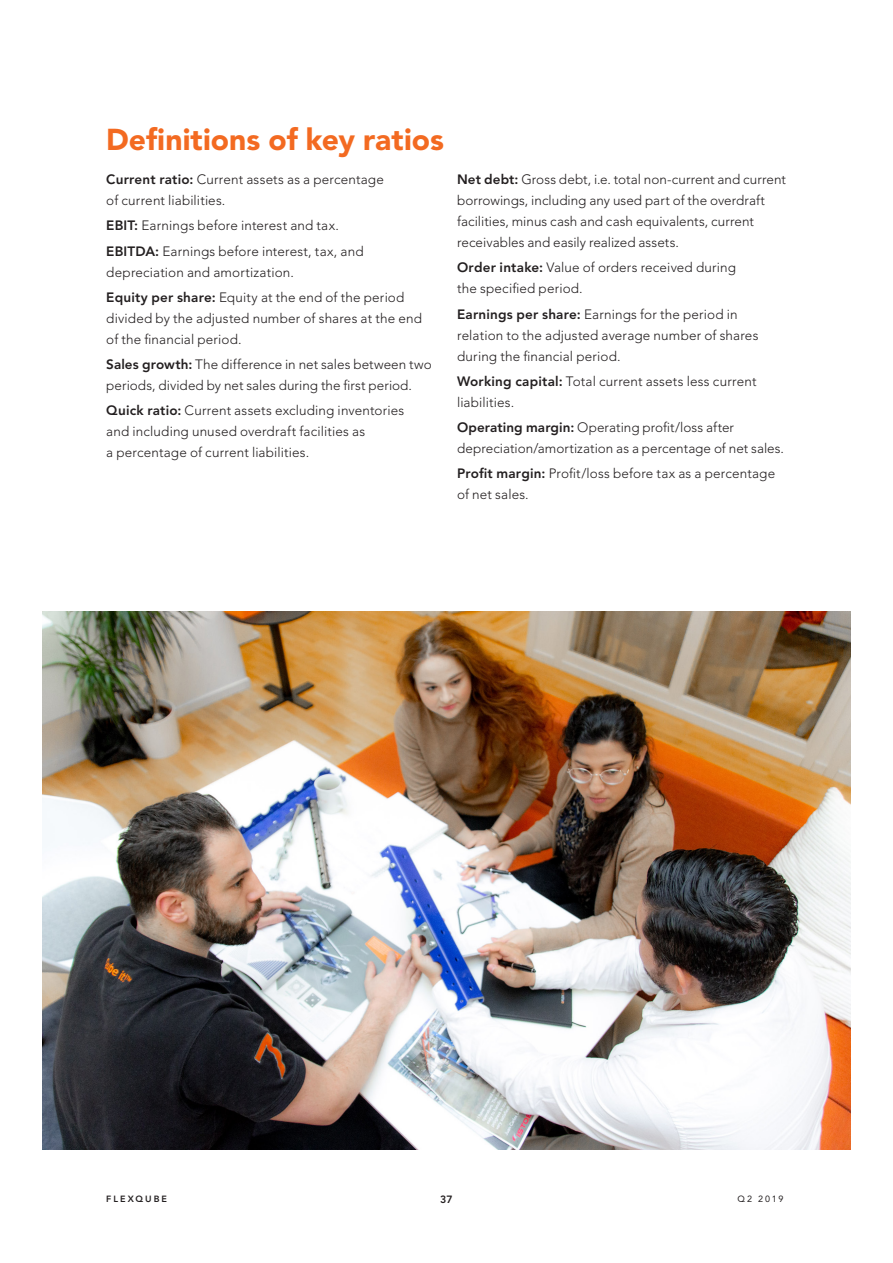
<style>
.page{position:relative;width:893px;height:1263px;background:#fff}
.page>*{position:absolute;margin:0;border:0;box-sizing:border-box;transform-origin:0 0}
.h2_-_span{font:900 30px "Avenir LT Std";color:#f36a21}
.p_-_special{font:300 13.5px/21px "Avenir LT Std";letter-spacing:.01em;color:#231f20}
.t1{font:800 10.5px "Avenir LT Std";color:#231f20}
.t2{font:800 9px "Avenir LT Std";letter-spacing:.22em;color:#231f20}
.t3{font:9px "Avenir LT Std";letter-spacing:.21em;color:#231f20}
.s1{font-weight:800}
</style>
<div class="page">
<img style="left:43px;top:611px;width:807px;height:538px">
<p class="h2_-_span" style="left:106px;top:122px;width:339px">Definitions of key ratios</p>
<p class="p_-_special" style="left:106px;top:169px;width:279px"><span class="s1">Current ratio:</span> Current assets as a percentage of current liabilities.</p>
<p class="p_-_special" style="left:106px;top:215px;width:234px"><span class="s1">EBIT:</span> Earnings before interest and tax.</p>
<p class="p_-_special" style="left:106px;top:240px;width:259px"><span class="s1">EBITDA:</span> Earnings before interest, tax, and depreciation and amortization.</p>
<p class="p_-_special" style="left:106px;top:287px;width:317px"><span class="s1">Equity per share:</span> Equity at the end of the period divided by the adjusted number of shares at the end of the financial period.</p>
<p class="p_-_special" style="left:106px;top:354px;width:327px"><span class="s1">Sales growth:</span> The difference in net sales between two periods, divided by net sales during the first period.</p>
<p class="p_-_special" style="left:106px;top:400px;width:299px"><span class="s1">Quick ratio:</span> Current assets excluding inventories and including unused overdraft facilities as<br>a percentage of current liabilities.</p>
<p class="p_-_special" style="left:457px;top:169px;width:330px"><span class="s1">Net debt:</span> Gross debt, i.e. total non-current and current borrowings, including any used part of the overdraft facilities, minus cash and cash equivalents, current receivables and easily realized assets.</p>
<p class="p_-_special" style="left:457px;top:257px;width:280px"><span class="s1">Order intake:</span> Value of orders received during the specified period.</p>
<p class="p_-_special" style="left:457px;top:303px;width:303px"><span class="s1">Earnings per share:</span> Earnings for the period in relation to the adjusted average number of shares during the financial period.</p>
<p class="p_-_special" style="left:457px;top:371px;width:301px"><span class="s1">Working capital:</span> Total current assets less current liabilities.</p>
<p class="p_-_special" style="left:457px;top:417px;width:328px"><span class="s1">Operating margin:</span> Operating profit/loss after depreciation/amortization as a percentage of net sales.</p>
<p class="p_-_special" style="left:457px;top:463px;width:320px"><span class="s1">Profit margin:</span> Profit/loss before tax as a percentage of net sales.</p>
<p class="t2" style="left:106px;top:1193px;width:62px">FLEXQUBE</p>
<p class="t1" style="left:440px;top:1193px;width:14px">37</p>
<p class="t3" style="left:737px;top:1193px;width:48px">Q2 2019</p>
</div>
